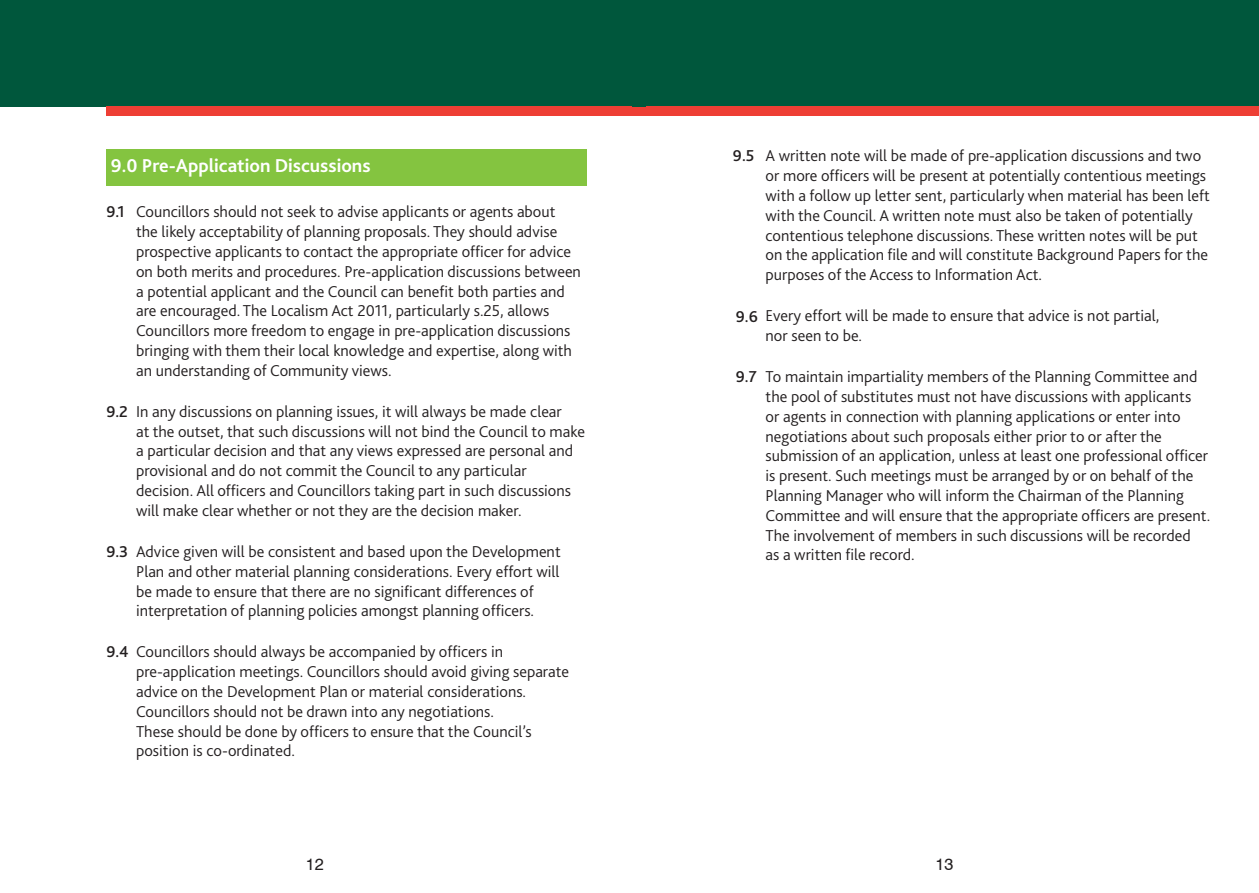
<style>
.page{position:relative;width:1259px;height:893px;background:#fff}
.page>*{position:absolute;margin:0;border:0;box-sizing:border-box;transform-origin:0 0}
.t1{font:700 19.5px "Bliss";color:#fff}
.t2{font:300 16.5px/19.8px "Bliss";color:#231f20}
.t3{font:500 16.5px "Bliss";color:#231f20}
.t4{font:16.5px "Swiss 721 BT";color:#231f20}
.s1{font-weight:500}
</style>
<div class="page">
<div style="left:617px;top:0;width:642px;height:106px;background:#00573c"></div>
<div style="left:617px;top:106px;width:642px;height:9px;background:#ee3e34"></div>
<div style="left:0;top:0;width:646px;height:106px;background:#00573c"></div>
<div style="left:106px;top:106px;width:525px;height:9px;background:#ee3e34"></div>
<div style="left:106px;top:149px;width:481px;height:36px;background:#84c440"></div>
<p class="t1" style="left:111px;top:158px;width:261px">9.0 Pre-Application Discussions</p>
<p class="t2" style="left:136px;top:204px;width:446px">Councillors should not seek to advise applicants or agents about the likely acceptability of planning proposals. They should advise prospective applicants to contact the appropriate officer for advice on both merits and procedures. Pre-application discussions between a potential applicant and the Council can benefit both parties and are encouraged. The Localism Act 2011, particularly s.25, allows Councillors more freedom to engage in pre-application discussions bringing with them their local knowledge and expertise, along with an understanding of Community views.</p>
<p class="t2" style="left:136px;top:403px;width:450px">In any discussions on planning issues, it will always be made clear<br>at the outset, that such discussions will not bind the Council to make a particular decision and that any views expressed are personal and provisional and do not commit the Council to any particular decision. All officers and Councillors taking part in such discussions will make clear whether or not they are the decision maker.</p>
<p class="t2" style="left:136px;top:543px;width:426px">Advice given will be consistent and based upon the Development Plan and other material planning considerations. Every effort will be made to ensure that there are no significant differences of interpretation of planning policies amongst planning officers.</p>
<p class="t2" style="left:136px;top:644px;width:434px;text-indent:-30px"><span class="s1">9.4</span> Councillors should always be accompanied by officers in pre-application meetings. Councillors should avoid giving separate advice on the Development Plan or material considerations.<br>Councillors should not be drawn into any negotiations.<br>These should be done by officers to ensure that the Council’s position is co-ordinated.</p>
<p class="t3" style="left:106px;top:201px;width:20px">9.1</p>
<p class="t3" style="left:106px;top:401px;width:23px">9.2</p>
<p class="t3" style="left:106px;top:542px;width:23px">9.3</p>
<p class="t3" style="left:733px;top:146px;width:23px">9.5</p>
<p class="t3" style="left:736px;top:307px;width:24px">9.6</p>
<p class="t3" style="left:736px;top:367px;width:22px">9.7</p>
<p class="t2" style="left:765px;top:148px;width:446px">A written note will be made of pre-application discussions and two or more officers will be present at potentially contentious meetings with a follow up letter sent, particularly when material has been left with the Council. A written note must also be taken of potentially contentious telephone discussions. These written notes will be put on the application file and will constitute Background Papers for the purposes of the Access to Information Act.</p>
<p class="t2" style="left:765px;top:307px;width:395px">Every effort will be made to ensure that advice is not partial, nor seen to be.</p>
<p class="t2" style="left:765px;top:368px;width:446px">To maintain impartiality members of the Planning Committee and the pool of substitutes must not have discussions with applicants<br>or agents in connection with planning applications or enter into negotiations about such proposals either prior to or after the submission of an application, unless at least one professional officer is present. Such meetings must be arranged by or on behalf of the Planning Manager who will inform the Chairman of the Planning Committee and will ensure that the appropriate officers are present.<br>The involvement of members in such discussions will be recorded<br>as a written file record.</p>
<p class="t4" style="left:306px;top:854px;width:20px">12</p>
<p class="t4" style="left:935px;top:854px;width:20px">13</p>
</div>
